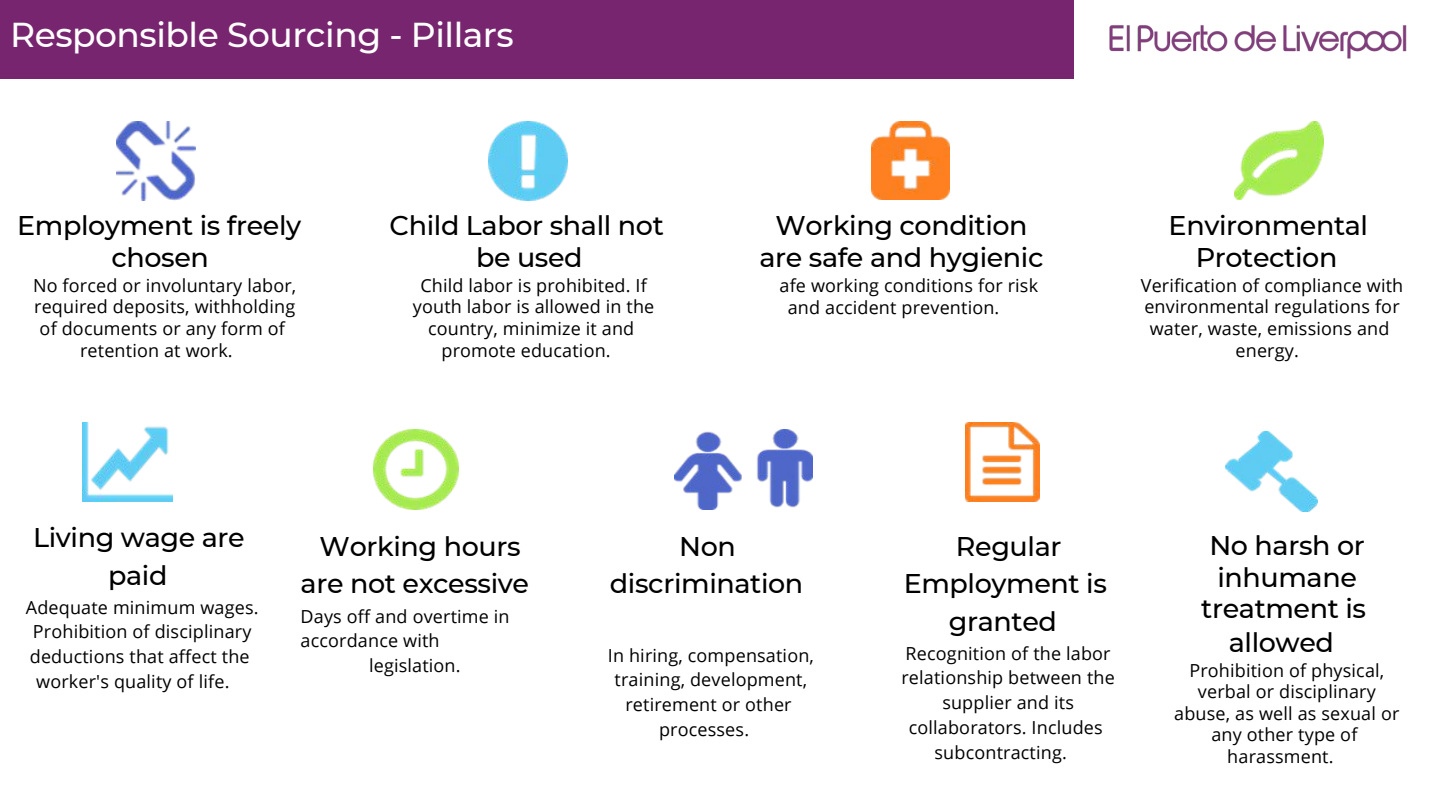
<style>
.page{position:relative;width:1440px;height:810px;background:#fff}
.page>*{position:absolute;margin:0;border:0;box-sizing:border-box;transform-origin:0 0}
.t1{font:500 34.5px "Montserrat";letter-spacing:-.015em;color:#fff}
.t2{font:500 27px/31.5px "Montserrat";letter-spacing:-.015em;color:#000;text-align:center}
.t3{font:18px/21.3px "Open Sans";letter-spacing:.01em;color:#000;text-align:center}
</style>
<div class="page">
<div style="left:0;top:0;width:1073px;height:79px;background:#78256f"></div>
<img style="left:1109px;top:25px;width:298px;height:34px">
<img style="left:117px;top:121px;width:79px;height:80px">
<img style="left:489px;top:121px;width:78px;height:80px">
<img style="left:872px;top:121px;width:77px;height:79px">
<img style="left:1234px;top:121px;width:89px;height:79px">
<img style="left:82px;top:422px;width:90px;height:80px">
<img style="left:374px;top:430px;width:84px;height:79px">
<img style="left:675px;top:430px;width:138px;height:79px">
<img style="left:966px;top:422px;width:74px;height:80px">
<img style="left:1226px;top:431px;width:92px;height:80px">
<p class="t1" style="left:10px;top:13px;width:505px">Responsible Sourcing - Pillars</p>
<p class="t2" style="left:17px;top:210px;width:286px">Employment is freely</p>
<p class="t2" style="left:111px;top:242px;width:99px">chosen</p>
<p class="t3" style="left:33px;top:274px;width:265px">No forced or involuntary labor, required deposits, withholding of documents or any form of</p>
<p class="t3" style="left:80px;top:339px;width:154px">retention at work.</p>
<p class="t2" style="left:390px;top:210px;width:276px">Child Labor shall not</p>
<p class="t2" style="left:476px;top:242px;width:108px">be used</p>
<h2 class="t3" style="left:413px;top:274px;width:243px">Child labor is prohibited. If youth labor is allowed in the country, minimize it and</h2>
<h2 class="t3" style="left:442px;top:339px;width:171px">promote education.</h2>
<h2 class="t2" style="left:776px;top:210px;width:254px">Working condition</h2>
<p class="t2" style="left:759px;top:242px;width:286px">are safe and hygienic</p>
<p class="t3" style="left:780px;top:275px;width:260px">afe working conditions for risk</p>
<p class="t3" style="left:788px;top:296px;width:213px">and accident prevention.</p>
<p class="t2" style="left:1169px;top:210px;width:201px">Environmental</p>
<p class="t2" style="left:1196px;top:242px;width:143px">Protection</p>
<p class="t3" style="left:1141px;top:274px;width:264px">Verification of compliance with environmental regulations for water, waste, emissions and</p>
<p class="t3" style="left:1236px;top:339px;width:65px">energy.</p>
<p class="t2" style="left:33px;top:522px;width:213px">Living wage are</p>
<p class="t2" style="left:108px;top:559px;width:61px">paid</p>
<p class="t3" style="left:26px;top:594px;width:234px;line-height:24.8px;text-align:left">Adequate minimum wages.<br>Prohibition of disciplinary deductions that affect the</p>
<p class="t3" style="left:36px;top:671px;width:195px">worker's quality of life.</p>
<h2 class="t2" style="left:320px;top:531px;width:202px">Working hours</h2>
<h2 class="t2" style="left:301px;top:568px;width:230px">are not excessive</h2>
<p class="t3" style="left:301px;top:603px;width:211px;line-height:24.8px;text-align:left">Days off and overtime in accordance with</p>
<p class="t3" style="left:369px;top:654px;width:93px">legislation.</p>
<p class="t2" style="left:679px;top:531px;width:58px">Non</p>
<p class="t2" style="left:610px;top:568px;width:195px">discrimination</p>
<p class="t3" style="left:608px;top:642px;width:208px;line-height:24.8px">In hiring, compensation, training, development, retirement or other</p>
<p class="t3" style="left:659px;top:719px;width:92px">processes.</p>
<p class="t2" style="left:904px;top:528px;width:205px;line-height:37.2px">Regular<br>Employment is</p>
<p class="t2" style="left:949px;top:605px;width:110px">granted</p>
<p class="t3" style="left:901px;top:640px;width:215px;line-height:24.8px">Recognition of the labor relationship between the supplier and its collaborators. Includes</p>
<p class="t3" style="left:935px;top:741px;width:134px">subcontracting.</p>
<h2 class="t2" style="left:1201px;top:530px;width:166px">No harsh or inhumane treatment is</h2>
<h2 class="t2" style="left:1229px;top:627px;width:107px">allowed</h2>
<h2 class="t3" style="left:1174px;top:659px;width:227px">Prohibition of physical, verbal or disciplinary abuse, as well as sexual or any other type of</h2>
<p class="t3" style="left:1227px;top:746px;width:108px">harassment.</p>
</div>
